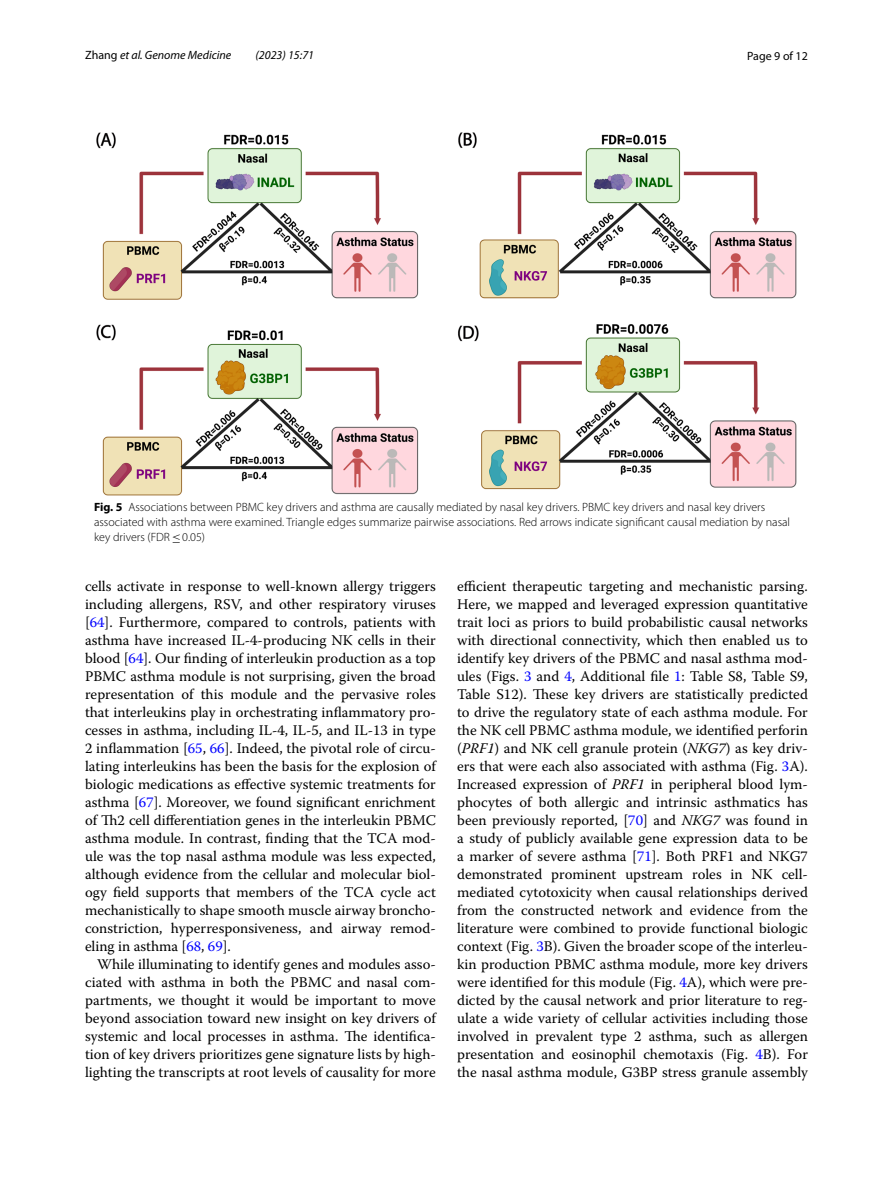
<style>
.page{position:relative;width:893px;height:1187px;background:#fff}
.page>*{position:absolute;margin:0;border:0;box-sizing:border-box;transform-origin:0 0}
.t1{font:14.7px/18px "Warnock Pro";color:#000;text-align:justify}
.t2{font:300 12px/15px "Myriad Pro";color:#000}
.t3{font:italic 12px "Myriad Pro";color:#000}
.t4{font:12px "Myriad Pro";color:#000}
.s1{font-style:normal}
.s2{font-weight:700}
.s3{font-family:"MTSYN3";font-weight:400}
.s4{color:#00f}
.s5{font-style:italic}
</style>
<div class="page">
<img style="left:96px;top:133px;width:701px;height:363px">
<p class="t3" style="left:85px;top:48px;width:148px"><span class="s1">Zhang</span> et al. Genome Medicine</p>
<p class="t3" style="left:255px;top:48px;width:60px">(2023) 15:71</p>
<p class="t4" style="left:747px;top:48px;width:62px">Page 9 of 12</p>
<p class="t2" style="left:94px;top:499px;width:698px"><span class="s2">Fig. 5</span> Associations between PBMC key drivers and asthma are causally mediated by nasal key drivers. PBMC key drivers and nasal key drivers associated with asthma were examined. Triangle edges summarize pairwise associations. Red arrows indicate significant causal mediation by nasal key drivers (FDR <span class="s3">≤</span> 0.05)</p>
<p class="t1" style="left:85px;top:577px;width:352px">cells activate in response to well-known allergy triggers including allergens, RSV, and other respiratory viruses [<span class="s4">64</span>]. Furthermore, compared to controls, patients with asthma have increased IL-4-producing NK cells in their blood [<span class="s4">64</span>]. Our finding of interleukin production as a top PBMC asthma module is not surprising, given the broad representation of this module and the pervasive roles that interleukins play in orchestrating inflammatory pro&shy;cesses in asthma, including IL-4, IL-5, and IL-13 in type 2 inflammation [<span class="s4">65</span>, <span class="s4">66</span>]. Indeed, the pivotal role of circu&shy;lating interleukins has been the basis for the explosion of biologic medications as effective systemic treatments for asthma [<span class="s4">67</span>]. Moreover, we found significant enrichment of Th2 cell differentiation genes in the interleukin PBMC asthma module. In contrast, finding that the TCA mod&shy;ule was the top nasal asthma module was less expected, although evidence from the cellular and molecular biol&shy;ogy field supports that members of the TCA cycle act mechanistically to shape smooth muscle airway broncho&shy;constriction, hyperresponsiveness, and airway remod&shy;eling in asthma [<span class="s4">68</span>, <span class="s4">69</span>].</p>
<p class="t1" style="left:85px;top:955px;width:352px;text-indent:12px">While illuminating to identify genes and modules asso&shy;ciated with asthma in both the PBMC and nasal com&shy;partments, we thought it would be important to move beyond association toward new insight on key drivers of systemic and local processes in asthma. The identifica&shy;tion of key drivers prioritizes gene signature lists by high&shy;lighting the transcripts at root levels of causality for more</p>
<p class="t1" style="left:457px;top:577px;width:352px">efficient therapeutic targeting and mechanistic parsing.<br>Here, we mapped and leveraged expression quantitative trait loci as priors to build probabilistic causal networks with directional connectivity, which then enabled us to identify key drivers of the PBMC and nasal asthma mod&shy;ules (Figs. <span class="s4">3</span> and <span class="s4">4</span>, Additional file <span class="s4">1</span>: Table S8, Table S9, Table S12). These key drivers are statistically predicted to drive the regulatory state of each asthma module. For the NK cell PBMC asthma module, we identified perforin (<span class="s5">PRF1</span>) and NK cell granule protein (<span class="s5">NKG7</span>) as key driv&shy;ers that were each also associated with asthma (Fig. <span class="s4">3</span>A).<br>Increased expression of <span class="s5">PRF1</span> in peripheral blood lym&shy;phocytes of both allergic and intrinsic asthmatics has been previously reported, [<span class="s4">70</span>] and <span class="s5">NKG7</span> was found in a study of publicly available gene expression data to be a marker of severe asthma [<span class="s4">71</span>]. Both PRF1 and NKG7 demonstrated prominent upstream roles in NK cell&shy;mediated cytotoxicity when causal relationships derived from the constructed network and evidence from the literature were combined to provide functional biologic context (Fig. <span class="s4">3</span>B). Given the broader scope of the interleu&shy;kin production PBMC asthma module, more key drivers were identified for this module (Fig. <span class="s4">4</span>A), which were pre&shy;dicted by the causal network and prior literature to reg&shy;ulate a wide variety of cellular activities including those involved in prevalent type 2 asthma, such as allergen presentation and eosinophil chemotaxis (Fig. <span class="s4">4</span>B). For the nasal asthma module, G3BP stress granule assembly</p>
</div>
